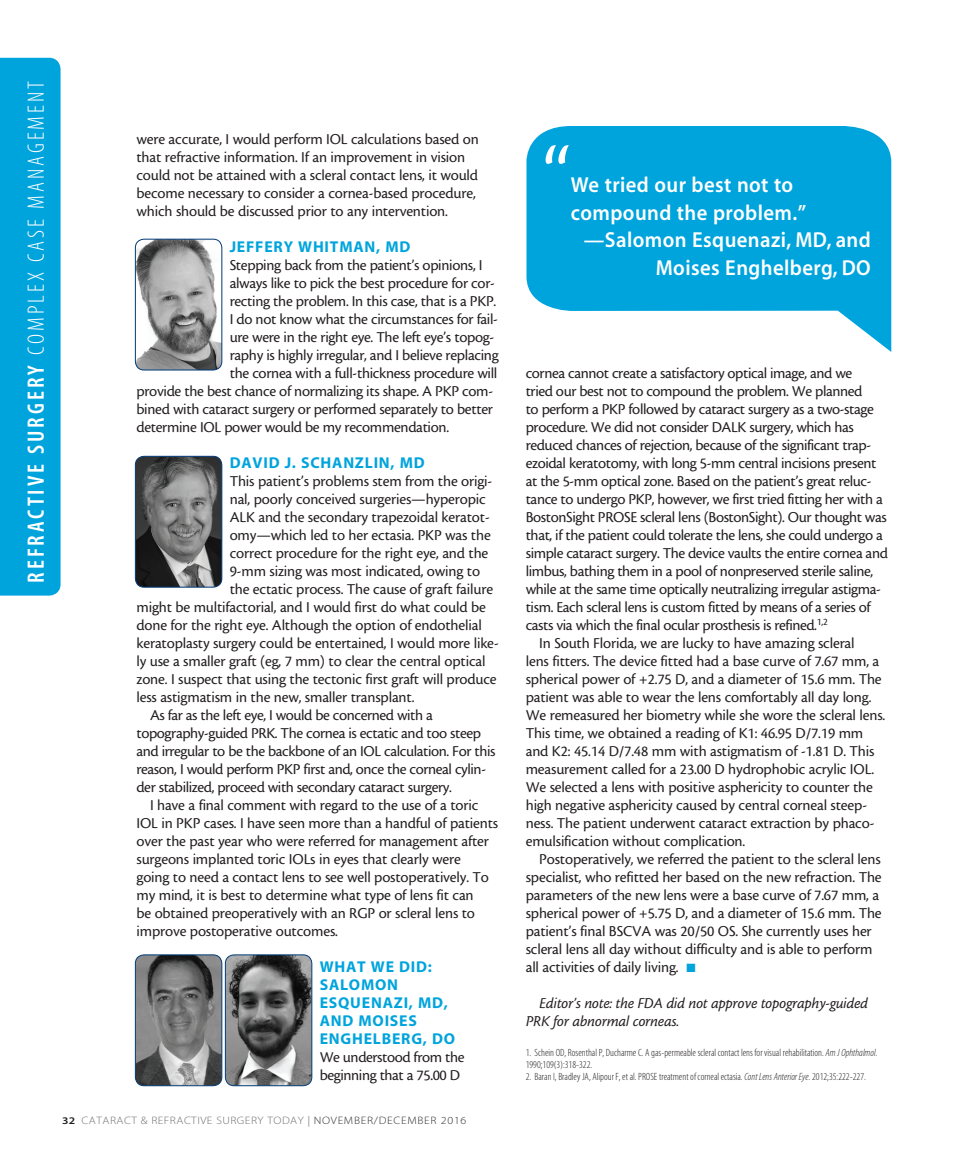
<style>
.page{position:relative;width:972px;height:1161px;background:#fff}
.page>*{position:absolute;margin:0;border:0;box-sizing:border-box;transform-origin:0 0}
.body{font:88.95px "Cronos MM 408 59";color:#fff}
.t1{font:23.7px "Myriad MM 215 300";letter-spacing:.125em;color:#fff}
.pullquote{font:21.75px/27.8px "Myriad MM 565 600";letter-spacing:.02em;color:#fff;scale:.95 1}
.body_first{font:15.75px/18px "Cronos MM 408 10";letter-spacing:-.02em;color:#231f20}
.body-2{font:15.75px/18px "Cronos MM 408 10";letter-spacing:-.01em;color:#231f20}
.subhead{font:15.75px/18px "Myriad MM 700 600";letter-spacing:.05em;color:#00a4dc}
.body-3{font:15.75px/18px "Cronos MM It 408 10";letter-spacing:-.01em;color:#231f20}
.t2{font:10.8px "Myriad MM 215 600";letter-spacing:.04em;color:#6c6d70;scale:1.11 1}
.footnote{font:10.5px/12px "Myriad MM 215 300";color:#231f20}
.s1{font-family:"Myriad MM 565 300"}
.s2{font-family:"Myriad MM 565 600";font-size:10.2px;color:#231f20}
.s3{font-family:"Myriad MM 400 600";color:#939598}
.s4{color:#312f30}
.s5{color:#00a4dc}
.s6{font-family:"Myriad MM It 215 300"}
</style>
<div class="page">
<div style="left:0;top:58px;width:61px;height:538px;background:#00a4dc"></div>
<svg style="left:526px;top:126px;width:365px;height:226px;fill:#00a4dc"></svg>
<img style="left:135px;top:239px;width:87px;height:131px">
<div style="left:135px;top:239px;width:87px;height:131px;border:1px solid #013a79;border-radius:9px"></div>
<img style="left:135px;top:456px;width:87px;height:131px">
<div style="left:135px;top:456px;width:87px;height:132px;border:1px solid #013a79;border-radius:9px"></div>
<img style="left:135px;top:955px;width:87px;height:131px">
<div style="left:135px;top:955px;width:87px;height:131px;border:1px solid #013a79;border-radius:9px"></div>
<img style="left:225px;top:955px;width:87px;height:131px">
<div style="left:225px;top:955px;width:87px;height:131px;border:1px solid #013a79;border-radius:9px"></div>
<h2 class="t1" style="left:25px;top:583px;width:503px;rotate:-90deg"><span class="s1">REFRACTIVE SURGERY</span> COMPLEX CASE MANAGEMENT</h2>
<p class="body_first" style="left:136px;top:130px;width:344px">were accurate, I would perform IOL calculations based on that refractive information. If an improvement in vision could not be attained with a scleral contact lens, it would become necessary to consider a cornea-based procedure, which should be discussed prior to any intervention.</p>
<p class="subhead" style="left:230px;top:239px;width:182px">JEFFERY WHITMAN, MD</p>
<p class="body_first" style="left:230px;top:256px;width:254px">Stepping back from the patient’s opinions, I</p>
<p class="body_first" style="left:230px;top:274px;width:267px">always like to pick the best procedure for cor-</p>
<p class="body_first" style="left:230px;top:292px;width:268px">recting the problem. In this case, that is a PKP.</p>
<p class="body_first" style="left:230px;top:310px;width:270px">I do not know what the circumstances for fail-</p>
<p class="body_first" style="left:230px;top:328px;width:266px">ure were in the right eye. The left eye’s topog-</p>
<p class="body_first" style="left:230px;top:346px;width:270px">raphy is highly irregular, and I believe replacing</p>
<p class="body_first" style="left:230px;top:364px;width:269px">the cornea with a full-thickness procedure will</p>
<p class="body_first" style="left:136px;top:382px;width:358px">provide the best chance of normalizing its shape. A PKP com-</p>
<p class="body_first" style="left:136px;top:400px;width:358px">bined with cataract surgery or performed separately to better</p>
<p class="body_first" style="left:136px;top:418px;width:314px">determine IOL power would be my recommendation.</p>
<p class="subhead" style="left:230px;top:455px;width:197px">DAVID J. SCHANZLIN, MD</p>
<p class="body_first" style="left:230px;top:472px;width:264px">This patient’s problems stem from the origi-</p>
<p class="body_first" style="left:230px;top:490px;width:257px">nal, poorly conceived surgeries—hyperopic</p>
<p class="body_first" style="left:230px;top:508px;width:262px">ALK and the secondary trapezoidal keratot-</p>
<p class="body_first" style="left:230px;top:526px;width:263px">omy—which led to her ectasia. PKP was the</p>
<p class="body_first" style="left:230px;top:544px;width:260px">correct procedure for the right eye, and the</p>
<p class="body_first" style="left:230px;top:562px;width:252px">9-mm sizing was most indicated, owing to</p>
<p class="body_first" style="left:230px;top:580px;width:265px">the ectatic process. The cause of graft failure</p>
<p class="body_first" style="left:136px;top:598px;width:351px">might be multifactorial, and I would first do what could be</p>
<p class="body_first" style="left:136px;top:616px;width:347px">done for the right eye. Although the option of endothelial</p>
<p class="body_first" style="left:136px;top:634px;width:364px">keratoplasty surgery could be entertained, I would more like-</p>
<p class="body_first" style="left:136px;top:652px;width:351px">ly use a smaller graft (eg, 7 mm) to clear the central optical</p>
<p class="body_first" style="left:136px;top:670px;width:362px">zone. I suspect that using the tectonic first graft will produce</p>
<p class="body_first" style="left:136px;top:688px;width:279px">less astigmatism in the new, smaller transplant.</p>
<p class="body-2" style="left:136px;top:706px;width:360px;text-indent:14px">As far as the left eye, I would be concerned with a topography-guided PRK. The cornea is ectatic and too steep and irregular to be the backbone of an IOL calculation. For this reason, I would perform PKP first and, once the corneal cylin&shy;der stabilized, proceed with secondary cataract surgery.</p>
<p class="body-2" style="left:136px;top:796px;width:363px;text-indent:14px">I have a final comment with regard to the use of a toric IOL in PKP cases. I have seen more than a handful of patients over the past year who were referred for management after surgeons implanted toric IOLs in eyes that clearly were<br>going to need a contact lens to see well postoperatively. To my mind, it is best to determine what type of lens fit can<br>be obtained preoperatively with an RGP or scleral lens to improve postoperative outcomes.</p>
<p class="subhead" style="left:320px;top:959px;width:137px">WHAT WE DID:<br>SALOMON<br>ESQUENAZI, MD,<br>AND MOISES<br>ENGHELBERG, DO</p>
<p class="body_first" style="left:320px;top:1048px;width:146px">We understood from the beginning that a 75.00 D</p>
<p class="t2" style="left:62px;top:1115px;width:366px"><span class="s2">32</span> CATARACT &amp; REFRACTIVE SURGERY TODAY <span class="s3">|</span> <span class="s4">NOVEMBER/DECEMBER 2016</span></p>
<p class="body" style="left:543px;top:132px;width:30px">“</p>
<p class="pullquote" style="left:571px;top:172px;width:249px">We tried our best not to compound the problem.”</p>
<p class="pullquote" style="left:584px;top:227px;width:304px;text-align:right">—Salomon Esquenazi, MD, and<br>Moises Enghelberg, DO</p>
<p class="body_first" style="left:526px;top:364px;width:364px">cornea cannot create a satisfactory optical image, and we<br>tried our best not to compound the problem. We planned<br>to perform a PKP followed by cataract surgery as a two-stage procedure. We did not consider DALK surgery, which has reduced chances of rejection, because of the significant trap&shy;ezoidal keratotomy, with long 5-mm central incisions present at the 5-mm optical zone. Based on the patient’s great reluc&shy;tance to undergo PKP, however, we first tried fitting her with a BostonSight PROSE scleral lens (BostonSight). Our thought was that, if the patient could tolerate the lens, she could undergo a simple cataract surgery. The device vaults the entire cornea and limbus, bathing them in a pool of nonpreserved sterile saline, while at the same time optically neutralizing irregular astigma&shy;tism. Each scleral lens is custom fitted by means of a series of casts via which the final ocular prosthesis is refined.<sup>1,2</sup></p>
<p class="body-2" style="left:526px;top:634px;width:361px;text-indent:14px">In South Florida, we are lucky to have amazing scleral<br>lens fitters. The device fitted had a base curve of 7.67 mm, a spherical power of +2.75 D, and a diameter of 15.6 mm. The patient was able to wear the lens comfortably all day long.<br>We remeasured her biometry while she wore the scleral lens.<br>This time, we obtained a reading of K1: 46.95 D/7.19 mm and K2: 45.14 D/7.48 mm with astigmatism of -1.81 D. This measurement called for a 23.00 D hydrophobic acrylic IOL.<br>We selected a lens with positive asphericity to counter the high negative asphericity caused by central corneal steep&shy;ness. The patient underwent cataract extraction by phaco&shy;emulsification without complication.</p>
<p class="body-2" style="left:526px;top:850px;width:358px;text-indent:14px">Postoperatively, we referred the patient to the scleral lens specialist, who refitted her based on the new refraction. The parameters of the new lens were a base curve of 7.67 mm, a spherical power of +5.75 D, and a diameter of 15.6 mm. The patient’s final BSCVA was 20/50 OS. She currently uses her scleral lens all day without difficulty and is able to perform all activities of daily living. <span class="s5">■</span></p>
<p class="body-3" style="left:526px;top:994px;width:344px;text-indent:14px">Editor’s note: the FDA did not approve topography-guided<br>PRK for abnormal corneas.</p>
<p class="footnote" style="left:526px;top:1047px;width:353px">1. Schein OD, Rosenthal P, Ducharme C. A gas-permeable scleral contact lens for visual rehabilitation. <span class="s6">Am J Ophthalmol</span>.<br>1990;109(3):318-322.</p>
<p class="footnote" style="left:526px;top:1071px;width:342px">2. Baran I, Bradley JA, Alipour F, et al. PROSE treatment of corneal ectasia. <span class="s6">Cont Lens Anterior Eye.</span> 2012;35:222-227.</p>
</div>
